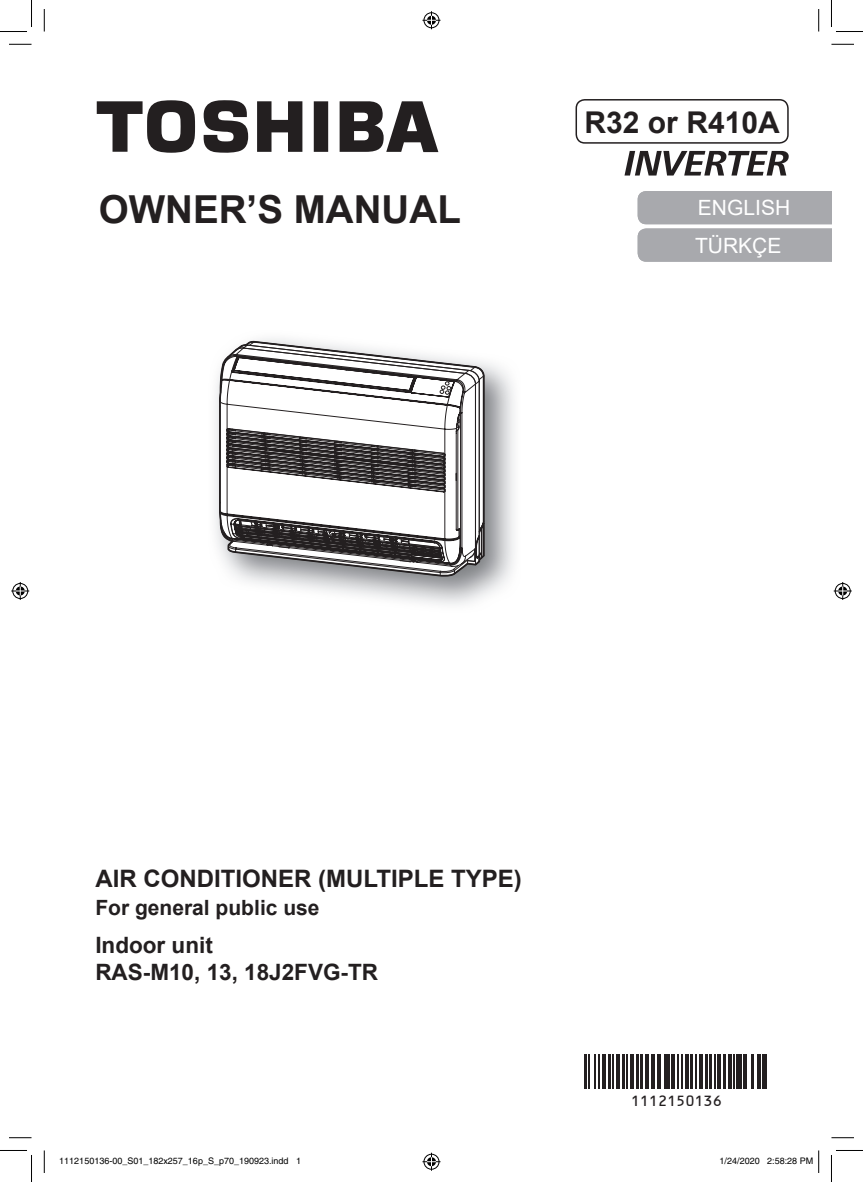
<style>
.page{position:relative;width:863px;height:1182px;background:#fff}
.page>*{position:absolute;margin:0;border:0;box-sizing:border-box;transform-origin:0 0}
.t1{font:700 38.55px "Arial";color:#231f20}
.t2{font:700 30px "Arial";color:#231f20}
.t3{font:700 24px "Arial";color:#231f20}
.t4{font:700 22.5px "Arial";color:#231f20}
.t5{font:700 21px "Arial";color:#231f20}
.t6{font:21px "Arial";color:#fff}
.t7{font:16.5px "OCRB10 Pitch BT";letter-spacing:-.05em;color:#231f20}
.t8{font:9px "Helvetica";color:#000}
</style>
<div class="page">
<svg style="left:97px;top:100px;width:341px;height:53px"></svg>
<svg style="left:624px;top:151px;width:164px;height:24px"></svg>
<svg style="left:637px;top:191px;width:194px;height:71px;background:#adaeb2"></svg>
<svg style="left:218px;top:341px;width:267px;height:236px"></svg>
<hr style="left:584px;top:1054px;width:2px;height:34px;background:#231f20">
<hr style="left:588px;top:1054px;width:1px;height:34px;background:#231f20">
<hr style="left:594px;top:1054px;width:1px;height:34px;background:#231f20">
<hr style="left:598px;top:1054px;width:1px;height:34px;background:#231f20">
<svg style="left:602px;top:1054px;width:3px;height:34px"></svg>
<hr style="left:608px;top:1054px;width:2px;height:34px;background:#231f20">
<hr style="left:612px;top:1054px;width:1px;height:34px;background:#231f20">
<svg style="left:616px;top:1054px;width:3px;height:34px"></svg>
<hr style="left:622px;top:1054px;width:2px;height:34px;background:#231f20">
<hr style="left:625px;top:1054px;width:2px;height:34px;background:#231f20">
<svg style="left:630px;top:1054px;width:3px;height:34px"></svg>
<hr style="left:636px;top:1054px;width:2px;height:34px;background:#231f20">
<hr style="left:639px;top:1054px;width:3px;height:34px;background:#231f20">
<svg style="left:645px;top:1054px;width:3px;height:34px"></svg>
<hr style="left:651px;top:1054px;width:1px;height:34px;background:#231f20">
<hr style="left:653px;top:1054px;width:1px;height:34px;background:#231f20">
<hr style="left:657px;top:1054px;width:4px;height:34px;background:#231f20">
<hr style="left:663px;top:1054px;width:3px;height:34px;background:#231f20">
<hr style="left:667px;top:1054px;width:3px;height:34px;background:#231f20">
<hr style="left:671px;top:1054px;width:4px;height:34px;background:#231f20">
<hr style="left:677px;top:1054px;width:1px;height:34px;background:#231f20">
<hr style="left:681px;top:1054px;width:1px;height:34px;background:#231f20">
<hr style="left:685px;top:1054px;width:3px;height:34px;background:#231f20">
<hr style="left:690px;top:1054px;width:2px;height:34px;background:#231f20">
<hr style="left:695px;top:1054px;width:1px;height:34px;background:#231f20">
<hr style="left:699px;top:1054px;width:3px;height:34px;background:#231f20">
<hr style="left:705px;top:1054px;width:2px;height:34px;background:#231f20">
<hr style="left:709px;top:1054px;width:2px;height:34px;background:#231f20">
<hr style="left:714px;top:1054px;width:1px;height:34px;background:#231f20">
<svg style="left:717px;top:1054px;width:3px;height:34px"></svg>
<hr style="left:723px;top:1054px;width:2px;height:34px;background:#231f20">
<hr style="left:728px;top:1054px;width:3px;height:34px;background:#231f20">
<hr style="left:733px;top:1054px;width:1px;height:34px;background:#231f20">
<div style="left:736px;top:1054px;width:5px;height:34px;background:#231f20"></div>
<hr style="left:743px;top:1054px;width:1px;height:34px;background:#231f20">
<hr style="left:745px;top:1054px;width:1px;height:34px;background:#231f20">
<hr style="left:750px;top:1054px;width:3px;height:34px;background:#231f20">
<hr style="left:757px;top:1054px;width:3px;height:34px;background:#231f20">
<hr style="left:762px;top:1054px;width:1px;height:34px;background:#231f20">
<hr style="left:764px;top:1054px;width:3px;height:34px;background:#231f20">
<div style="left:575px;top:99px;width:213px;height:45px;border:2px solid #231f20;border-radius:9px"></div>
<svg style="left:9px;top:44px;width:23px;height:1px"></svg>
<svg style="left:831px;top:44px;width:22px;height:1px"></svg>
<svg style="left:9px;top:1137px;width:23px;height:1px"></svg>
<svg style="left:831px;top:1137px;width:22px;height:1px"></svg>
<svg style="left:44px;top:9px;width:1px;height:23px"></svg>
<svg style="left:44px;top:1150px;width:1px;height:22px"></svg>
<svg style="left:818px;top:9px;width:1px;height:23px"></svg>
<svg style="left:0;top:0;width:32px;height:32px"></svg>
<svg style="left:0;top:1150px;width:32px;height:31px"></svg>
<svg style="left:831px;top:0;width:31px;height:32px"></svg>
<svg style="left:831px;top:1150px;width:31px;height:31px"></svg>
<svg style="left:422px;top:11px;width:18px;height:18px"></svg>
<svg style="left:422px;top:1152px;width:18px;height:18px"></svg>
<svg style="left:11px;top:582px;width:18px;height:18px"></svg>
<svg style="left:833px;top:582px;width:18px;height:18px"></svg>
<svg style="left:818px;top:1150px;width:1px;height:22px"></svg>
<p class="t2" style="left:584px;top:101px;width:197px">R32 or R410A</p>
<p class="t1" style="left:99px;top:182px;width:363px">OWNER’S MANUAL</p>
<p class="t6" style="left:697px;top:193px;width:94px">ENGLISH</p>
<p class="t6" style="left:695px;top:231px;width:88px">TÜRKÇE</p>
<p class="t3" style="left:95px;top:861px;width:428px">AIR CONDITIONER (MULTIPLE TYPE)</p>
<p class="t5" style="left:95px;top:893px;width:226px">For general public use</p>
<p class="t4" style="left:95px;top:928px;width:119px">Indoor unit</p>
<p class="t4" style="left:95px;top:955px;width:284px">RAS-M10, 13, 18J2FVG-TR</p>
<p class="t7" style="left:630px;top:1093px;width:93px">1112150136</p>
<p class="t8" style="left:59px;top:1155px;width:243px">1112150136-00_S01_182x257_16p_S_p70_190923.indd 1</p>
<p class="t8" style="left:719px;top:1155px;width:95px">1/24/2020 2:58:28 PM</p>
</div>
